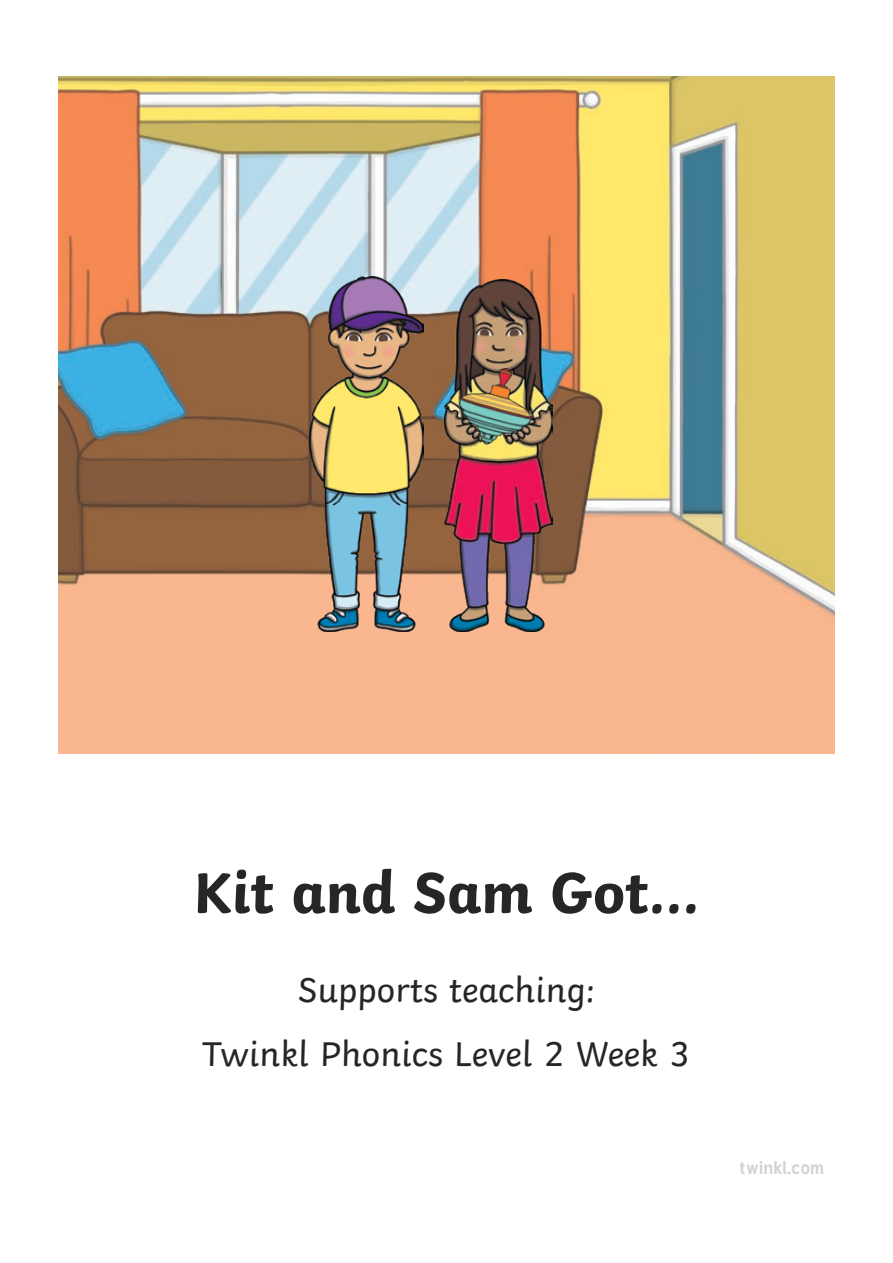
<style>
.page{position:relative;width:893px;height:1263px;background:#fff}
.page>*{position:absolute;margin:0;border:0;box-sizing:border-box;transform-origin:0 0}
.t1{font:700 60.15px "Twinkl";color:#282526}
.t2{font:36.15px/64.8px "Twinkl";color:#282526;text-align:center}
.t3{font:700 18px "Tuffy";color:#d2d3d5}
</style>
<div class="page">
<img style="left:58px;top:77px;width:777px;height:676px">
<img style="left:309px;top:276px;width:114px;height:355px">
<img style="left:444px;top:279px;width:109px;height:352px">
<img style="left:459px;top:368px;width:73px;height:76px">
<p class="t1" style="left:193px;top:843px;width:508px">Kit and Sam Got...</p>
<p class="t2" style="left:202px;top:954px;width:490px">Supports teaching:<br>Twinkl Phonics Level 2 Week 3</p>
<p class="t3" style="left:740px;top:1154px;width:86px">twinkl.com</p>
</div>
